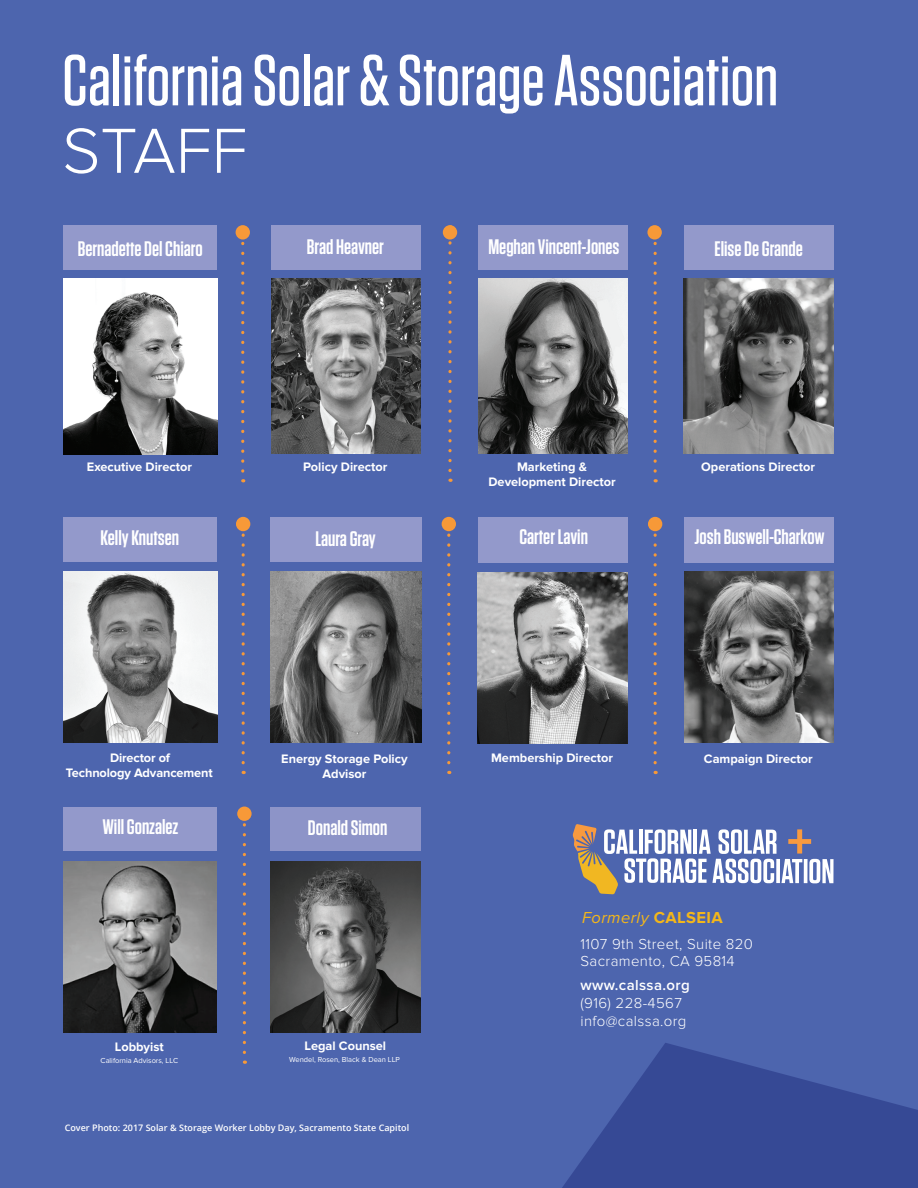
<style>
.page{position:relative;width:918px;height:1188px;background:#4d65ae}
.page>*{position:absolute;margin:0;border:0;box-sizing:border-box;transform-origin:0 0}
.t1{font:500 72px "Tungsten";color:#fff}
.t2{font:300 66px "Proxima Nova";color:#fff}
.t3{font:600 21px "Tungsten";color:#fff}
.t4{font:italic 16.5px "Proxima Nova";letter-spacing:.025em;color:#f4b71a}
.t5{font:300 15px/16.5px "Proxima Nova";letter-spacing:.025em;color:#fff}
.t6{font:600 15px "Proxima Nova";letter-spacing:.025em;color:#fff}
.t7{font:700 12.75px/15px "Proxima Nova";color:#fff;text-align:center}
.t8{font:600 9px "Open Sans";color:#fff}
.t9{font:7.5px "Proxima Nova";color:#fff}
.s1{font-weight:700;font-style:normal}
</style>
<div class="page">
<img style="left:478px;top:572px;width:150px;height:172px">
<img style="left:271px;top:278px;width:150px;height:176px">
<svg style="left:241px;top:241px;width:3px;height:230px"></svg>
<div style="left:236px;top:225px;width:14px;height:15px;background:#f79938;border-radius:50%"></div>
<img style="left:684px;top:278px;width:150px;height:176px">
<div style="left:478px;top:225px;width:150px;height:45px;background:#9399cb"></div>
<div style="left:478px;top:517px;width:150px;height:45px;background:#9399cb"></div>
<div style="left:684px;top:225px;width:150px;height:45px;background:#9399cb"></div>
<svg style="left:448px;top:241px;width:4px;height:230px"></svg>
<div style="left:443px;top:225px;width:14px;height:15px;background:#f79938;border-radius:50%"></div>
<div style="left:647px;top:225px;width:15px;height:15px;background:#f79938;border-radius:50%"></div>
<div style="left:64px;top:517px;width:153px;height:45px;background:#9399cb"></div>
<div style="left:270px;top:517px;width:152px;height:45px;background:#9399cb"></div>
<div style="left:270px;top:807px;width:151px;height:43px;background:#8d94c8"></div>
<img style="left:270px;top:861px;width:151px;height:172px">
<svg style="left:242px;top:531px;width:3px;height:232px"></svg>
<div style="left:236px;top:517px;width:14px;height:14px;background:#f79938;border-radius:50%"></div>
<svg style="left:243px;top:823px;width:3px;height:229px"></svg>
<div style="left:237px;top:807px;width:15px;height:14px;background:#f79938;border-radius:50%"></div>
<svg style="left:654px;top:531px;width:3px;height:232px"></svg>
<div style="left:648px;top:517px;width:14px;height:14px;background:#f79938;border-radius:50%"></div>
<svg style="left:447px;top:531px;width:3px;height:232px"></svg>
<div style="left:442px;top:517px;width:14px;height:14px;background:#f79938;border-radius:50%"></div>
<img style="left:64px;top:861px;width:153px;height:171px">
<div style="left:64px;top:807px;width:153px;height:43px;background:#9399cb"></div>
<svg style="left:654px;top:239px;width:3px;height:232px"></svg>
<div style="left:64px;top:225px;width:153px;height:45px;background:#9399cb"></div>
<div style="left:271px;top:225px;width:150px;height:45px;background:#9399cb"></div>
<svg style="left:562px;top:1043px;width:356px;height:145px;fill:#364995"></svg>
<img style="left:64px;top:278px;width:153px;height:176px">
<img style="left:684px;top:572px;width:150px;height:171px">
<div style="left:684px;top:517px;width:150px;height:45px;background:#9399cb"></div>
<img style="left:478px;top:278px;width:150px;height:176px">
<img style="left:270px;top:572px;width:152px;height:171px">
<img style="left:64px;top:572px;width:153px;height:171px">
<svg style="left:573px;top:824px;width:261px;height:70px"></svg>
<h1 class="t1" style="left:62px;top:43px;width:718px">California Solar &amp; Storage Association</h1>
<h2 class="t2" style="left:62px;top:113px;width:187px">STAFF</h2>
<h3 class="t3" style="left:488px;top:235px;width:133px">Meghan Vincent-Jones</h3>
<h3 class="t3" style="left:78px;top:237px;width:126px">Bernadette Del Chiaro</h3>
<h3 class="t3" style="left:307px;top:236px;width:79px">Brad Heavner</h3>
<h3 class="t3" style="left:715px;top:237px;width:90px">Elise De Grande</h3>
<p class="t7" style="left:87px;top:460px;width:107px">Executive Director</p>
<p class="t7" style="left:303px;top:460px;width:86px">Policy Director</p>
<p class="t7" style="left:489px;top:460px;width:129px">Marketing &amp;<br>Development Director</p>
<p class="t7" style="left:701px;top:460px;width:115px">Operations Director</p>
<h3 class="t3" style="left:101px;top:526px;width:80px">Kelly Knutsen</h3>
<h3 class="t3" style="left:316px;top:528px;width:62px">Laura Gray</h3>
<h3 class="t3" style="left:519px;top:526px;width:70px">Carter Lavin</h3>
<h3 class="t3" style="left:695px;top:526px;width:132px">Josh Buswell-Charkow</h3>
<p class="t7" style="left:66px;top:751px;width:148px">Director of<br>Technology Advancement</p>
<h3 class="t3" style="left:102px;top:816px;width:77px">Will Gonzalez</h3>
<p class="t7" style="left:281px;top:751px;width:128px">Energy Storage Policy<br>Advisor</p>
<h3 class="t3" style="left:308px;top:816px;width:81px">Donald Simon</h3>
<p class="t7" style="left:491px;top:750px;width:123px">Membership Director</p>
<p class="t7" style="left:704px;top:751px;width:110px">Campaign Director</p>
<p class="t4" style="left:582px;top:909px;width:142px">Formerly <span class="s1">CALSEIA</span></p>
<p class="t7" style="left:115px;top:1039px;width:50px">Lobbyist</p>
<p class="t9" style="left:101px;top:1056px;width:79px">California Advisors, LLC</p>
<p class="t7" style="left:305px;top:1039px;width:83px">Legal Counsel</p>
<p class="t9" style="left:289px;top:1055px;width:112px">Wendel, Rosen, Black &amp; Dean LLP</p>
<p class="t8" style="left:65px;top:1122px;width:346px">Cover Photo: 2017 Solar &amp; Storage Worker Lobby Day, Sacramento State Capitol</p>
<p class="t5" style="left:581px;top:936px;width:174px">1107 9th Street, Suite 820<br>Sacramento, CA 95814</p>
<p class="t6" style="left:581px;top:977px;width:111px">www.calssa.org</p>
<p class="t5" style="left:581px;top:995px;width:107px;line-height:18px">(916) 228-4567 info@calssa.org</p>
</div>
